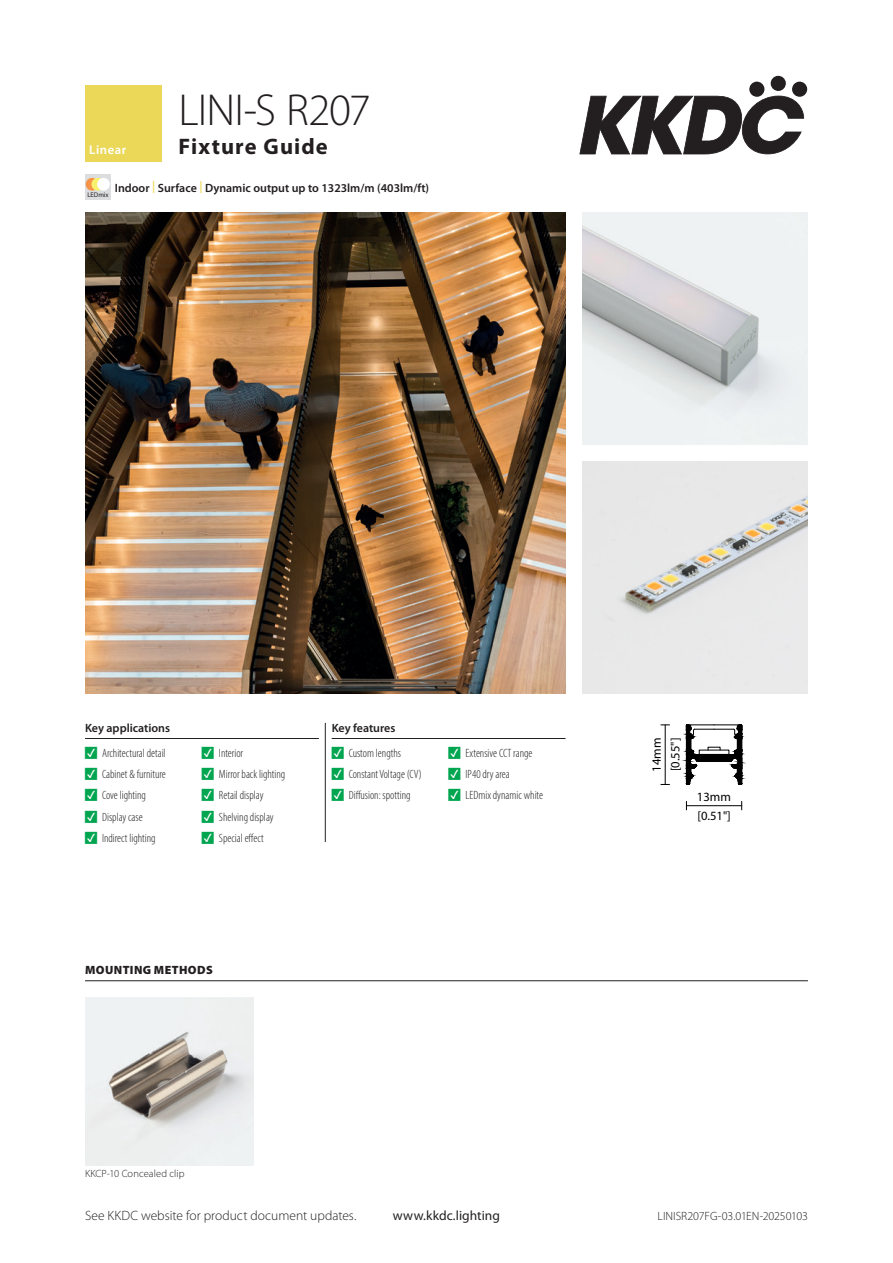
<style>
.page{position:relative;width:893px;height:1263px;background:#fff}
.page>*{position:absolute;margin:0;border:0;box-sizing:border-box;transform-origin:0 0}
.t1{font:300 45px "Myriad Pro";letter-spacing:-.02em;color:#231f20}
.t2{font:700 22.5px "Myriad Pro";letter-spacing:.05em;color:#231f20}
.t3{font:300 13.5px "Myriad Pro";color:#231f20}
.t4{font:13.5px "Myriad Pro";letter-spacing:.005em;color:#231f20}
.t5{font:600 12.75px "Myriad Pro";letter-spacing:.04em;color:#fff}
.t6{font:12.6px/18.8px "Myriad Pro";color:#000}
.t7{font:300 condensed 12px "Myriad Pro";color:#231f20}
.summary_points_Linear_indented{font:600 12px "Myriad Pro";color:#231f20}
.t8{font:300 12px "Myriad Pro";letter-spacing:-.01em;color:#231f20}
.Key_headings{font:600 12px "Myriad Pro";color:#231f20}
.mounting_methods_heading{font:900 12px "Myriad Pro";letter-spacing:.035em;color:#231f20}
.mounting_methods_text{font:300 10.5px "Myriad Pro";letter-spacing:.005em;color:#231f20}
.t9{font:6.75px "Myriad Pro";color:#231f20}
.s1{color:#ebd858}
.s2{color:#00a550}
</style>
<div class="page">
<svg style="left:579px;top:96px;width:225px;height:58px"></svg>
<svg style="left:749px;top:81px;width:16px;height:16px"></svg>
<div style="left:770px;top:76px;width:16px;height:15px;background:#231f20;border-radius:50%"></div>
<div style="left:792px;top:81px;width:15px;height:16px;background:#231f20;border-radius:50%"></div>
<div style="left:85px;top:85px;width:77px;height:77px;background:#ebd858"></div>
<hr style="left:85px;top:980px;width:723px;height:1px;background:#231f20">
<img style="left:85px;top:997px;width:168px;height:168px">
<img style="left:85px;top:213px;width:481px;height:480px">
<hr style="left:665px;top:725px;width:1px;height:59px;background:#000">
<hr style="left:686px;top:805px;width:56px;height:1px;background:#000">
<svg style="left:686px;top:724px;width:56px;height:61px"></svg>
<div style="left:85px;top:174px;width:26px;height:26px;background:#dcdddf"></div>
<div style="left:86px;top:178px;width:12px;height:13px;background:#f79447;border-radius:50%"></div>
<div style="left:91px;top:178px;width:13px;height:13px;background:#f8f16e;border-radius:50%"></div>
<div style="left:97px;top:178px;width:13px;height:13px;background:#fff;border-radius:50%"></div>
<hr style="left:325px;top:723px;width:1px;height:119px;background:#231f20">
<hr style="left:85px;top:738px;width:234px;height:1px;background:#231f20">
<hr style="left:332px;top:738px;width:234px;height:1px;background:#231f20">
<img style="left:583px;top:213px;width:225px;height:231px">
<img style="left:583px;top:461px;width:225px;height:232px">
<h1 class="t1" style="left:179px;top:83px;width:194px">LINI-S R207</h1>
<p class="t5" style="left:89px;top:142px;width:38px">Linear</p>
<h2 class="t2" style="left:179px;top:132px;width:151px">Fixture Guide</h2>
<p class="summary_points_Linear_indented" style="left:115px;top:180px;width:316px">Indoor <span class="s1">|</span> Surface <span class="s1">|</span> Dynamic output up to 1323lm/m (403lm/ft)</p>
<p class="t9" style="left:87px;top:191px;width:23px">LEDmix</p>
<p class="Key_headings" style="left:85px;top:720px;width:87px">Key applications</p>
<p class="t7" style="left:85px;top:746px;width:82px"><span class="s2">•</span> Architectural detail</p>
<p class="t7" style="left:85px;top:767px;width:82px"><span class="s2">•</span> Cabinet &amp; furniture</p>
<p class="t7" style="left:85px;top:788px;width:62px"><span class="s2">•</span> Cove lighting</p>
<p class="t7" style="left:85px;top:810px;width:59px"><span class="s2">•</span> Display case</p>
<p class="t7" style="left:85px;top:831px;width:72px"><span class="s2">•</span> Indirect lighting</p>
<p class="t7" style="left:202px;top:746px;width:43px"><span class="s2">•</span> Interior</p>
<p class="t7" style="left:202px;top:767px;width:85px"><span class="s2">•</span> Mirror back lighting</p>
<p class="t7" style="left:202px;top:788px;width:63px"><span class="s2">•</span> Retail display</p>
<p class="t7" style="left:202px;top:810px;width:73px"><span class="s2">•</span> Shelving display</p>
<p class="t7" style="left:202px;top:831px;width:63px"><span class="s2">•</span> Special effect</p>
<p class="Key_headings" style="left:332px;top:720px;width:65px">Key features</p>
<p class="t7" style="left:332px;top:746px;width:71px"><span class="s2">•</span> Custom lengths</p>
<p class="t7" style="left:332px;top:767px;width:92px"><span class="s2">•</span> Constant Voltage (CV)</p>
<p class="t7" style="left:332px;top:788px;width:80px"><span class="s2">•</span> Diffusion: spotting</p>
<p class="t7" style="left:449px;top:746px;width:85px"><span class="s2">•</span> Extensive CCT range</p>
<p class="t7" style="left:449px;top:767px;width:63px"><span class="s2">•</span> IP40 dry area</p>
<p class="t7" style="left:449px;top:788px;width:96px"><span class="s2">•</span> LEDmix dynamic white</p>
<p class="mounting_methods_heading" style="left:85px;top:962px;width:129px">MOUNTING METHODS</p>
<p class="mounting_methods_text" style="left:85px;top:1167px;width:101px">KKCP-10 Concealed clip</p>
<p class="t6" style="left:647px;top:772px;width:35px;rotate:-90deg">14mm [0.55"]</p>
<p class="t6" style="left:697px;top:787px;width:35px">13mm [0.51"]</p>
<p class="t3" style="left:85px;top:1208px;width:273px">See KKDC website for product document updates.</p>
<p class="t4" style="left:393px;top:1207px;width:109px">www.kkdc.lighting</p>
<p class="t8" style="left:658px;top:1209px;width:152px">LINISR207FG-03.01EN-20250103</p>
</div>
